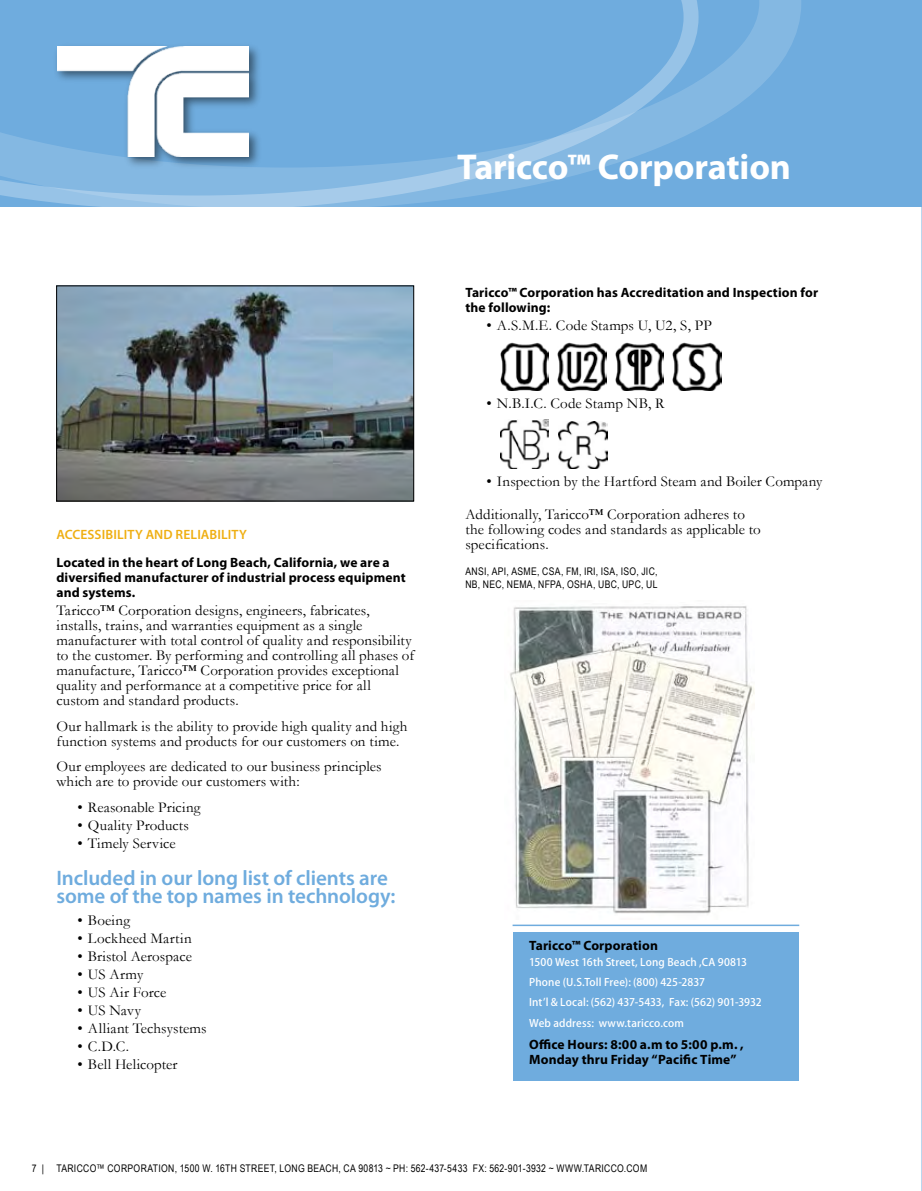
<style>
.page{position:relative;width:922px;height:1191px;background:#fff}
.page>*{position:absolute;margin:0;border:0;box-sizing:border-box;transform-origin:0 0}
.t1{font:700 36px "Myriad Pro";letter-spacing:-.01em;color:#fff}
.t2{font:600 21px/18px "Myriad Pro";letter-spacing:-.005em;color:#6facde}
.t3{font:15px/15px "Garamond";letter-spacing:.005em;color:#000}
.t4{font:15px "Garamond";letter-spacing:.025em;color:#000}
.t5{font:700 13.5px/15px "Myriad Pro";letter-spacing:.01em;color:#000}
.t6{font:600 13.5px "Myriad Pro";letter-spacing:.01em;color:#efaf13}
.t7{font:10.5px/12.6px "Arial Narrow";letter-spacing:.03em;color:#000}
.t8{font:500 10.5px/20.2px "Koz Go Std";letter-spacing:.015em;color:#fff}
</style>
<div class="page">
<img style="left:58px;top:288px;width:354px;height:211px">
<div style="left:56px;top:286px;width:358px;height:215px;border:1px solid #000"></div>
<img style="left:557px;top:342px;width:49px;height:48px">
<img style="left:672px;top:342px;width:49px;height:48px">
<img style="left:615px;top:342px;width:49px;height:48px">
<img style="left:500px;top:342px;width:49px;height:48px">
<div style="left:513px;top:932px;width:285px;height:148px;background:#6facde"></div>
<hr style="left:512px;top:925px;width:287px;height:1px;background:#6facde">
<hr style="left:921px;top:0;width:1px;height:1191px;background:#6facde">
<img style="left:510px;top:606px;width:245px;height:308px">
<img style="left:558px;top:421px;width:49px;height:47px">
<img style="left:500px;top:420px;width:49px;height:48px">
<div style="left:0;top:0;width:921px;height:207px;background:#6facde"></div>
<svg style="left:0;top:0;width:801px;height:207px"></svg>
<div style="left:53px;top:42px;width:209px;height:127px;background:#000;opacity:.5"></div>
<img style="left:57px;top:47px;width:191px;height:109px">
<h1 class="t1" style="left:457px;top:143px;width:335px">Taricco™ Corporation</h1>
<p class="t6" style="left:56px;top:526px;width:192px">Accessibility and reliability</p>
<p class="t5" style="left:56px;top:555px;width:351px">Located in the heart of Long Beach, California, we are a diversified manufacturer of industrial process equipment and systems.</p>
<p class="t3" style="left:56px;top:603px;width:359px">Taricco™ Corporation designs, engineers, fabricates, installs, trains, and warranties equipment as a single manufacturer with total control of quality and responsibility to the customer. By performing and controlling all phases of manufacture, Taricco™ Corporation provides exceptional quality and performance at a competitive price for all custom and standard products.</p>
<p class="t3" style="left:56px;top:718px;width:352px">Our hallmark is the ability to provide high quality and high function systems and products for our customers on time.</p>
<p class="t3" style="left:56px;top:759px;width:327px">Our employees are dedicated to our business principles which are to provide our customers with:</p>
<p class="t3" style="left:77px;top:799px;width:125px">• Reasonable Pricing</p>
<p class="t3" style="left:77px;top:817px;width:113px">• Quality Products</p>
<p class="t3" style="left:77px;top:835px;width:100px">• Timely Service</p>
<h2 class="t2" style="left:56px;top:868px;width:341px">Included in our long list of clients are some of the top names in technology:</h2>
<p class="t3" style="left:77px;top:913px;width:54px">• Boeing</p>
<p class="t4" style="left:77px;top:929px;width:116px">• Lockheed Martin</p>
<p class="t3" style="left:77px;top:949px;width:116px">• Bristol Aerospace</p>
<p class="t3" style="left:77px;top:967px;width:67px">• US Army</p>
<p class="t3" style="left:77px;top:985px;width:90px">• US Air Force</p>
<p class="t3" style="left:77px;top:1003px;width:65px">• US Navy</p>
<p class="t3" style="left:77px;top:1021px;width:131px">• Alliant Techsystems</p>
<p class="t3" style="left:77px;top:1039px;width:53px">• C.D.C.</p>
<p class="t3" style="left:77px;top:1057px;width:102px">• Bell Helicopter</p>
<p class="t5" style="left:465px;top:285px;width:354px">Taricco™ Corporation has Accreditation and Inspection for the following:</p>
<p class="t3" style="left:486px;top:318px;width:227px">• A.S.M.E. Code Stamps U, U2, S, PP</p>
<p class="t3" style="left:486px;top:396px;width:180px">• N.B.I.C. Code Stamp NB, R</p>
<p class="t3" style="left:486px;top:474px;width:338px">• Inspection by the Hartford Steam and Boiler Company</p>
<p class="t3" style="left:465px;top:507px;width:297px">Additionally, Taricco™ Corporation adheres to the following codes and standards as applicable to specifications.</p>
<p class="t7" style="left:465px;top:565px;width:194px">ANSI, API , ASME, CSA, FM, IRI , ISA, ISO, JIC,<br>NB, NEC, NEMA</p>
<p class="t7" style="left:533px;top:578px;width:126px">, NFPA, OSHA, UBC, UPC, UL</p>
<p class="t5" style="left:529px;top:937px;width:130px">Taricco™ Corporation</p>
<p class="t8" style="left:529px;top:952px;width:234px">1500 West 16th Street, Long Beach ,CA 90813<br>Phone (U.S.Toll Free): (800) 425-2837<br>Int’l &amp; Local: (562) 437-5433, Fax: (562) 901-3932<br>Web address: www.taricco.com</p>
<p class="t5" style="left:529px;top:1036px;width:216px">Office Hours: 8:00 a.m to 5:00 p.m. ,<br>Monday thru Friday “Pacific Time”</p>
<p class="t7" style="left:32px;top:1161px;width:14px">7 |</p>
<p class="t7" style="left:56px;top:1161px;width:510px">TARICCO™ CORPORATION, 1500 W. 16TH STREET, LONG BEACH, CA 90813 ~ PH: 562-437-5433 FX: 562-901-3932 ~ WWW</p>
<p class="t7" style="left:582px;top:1161px;width:67px">.TARICCO.COM</p>
</div>
